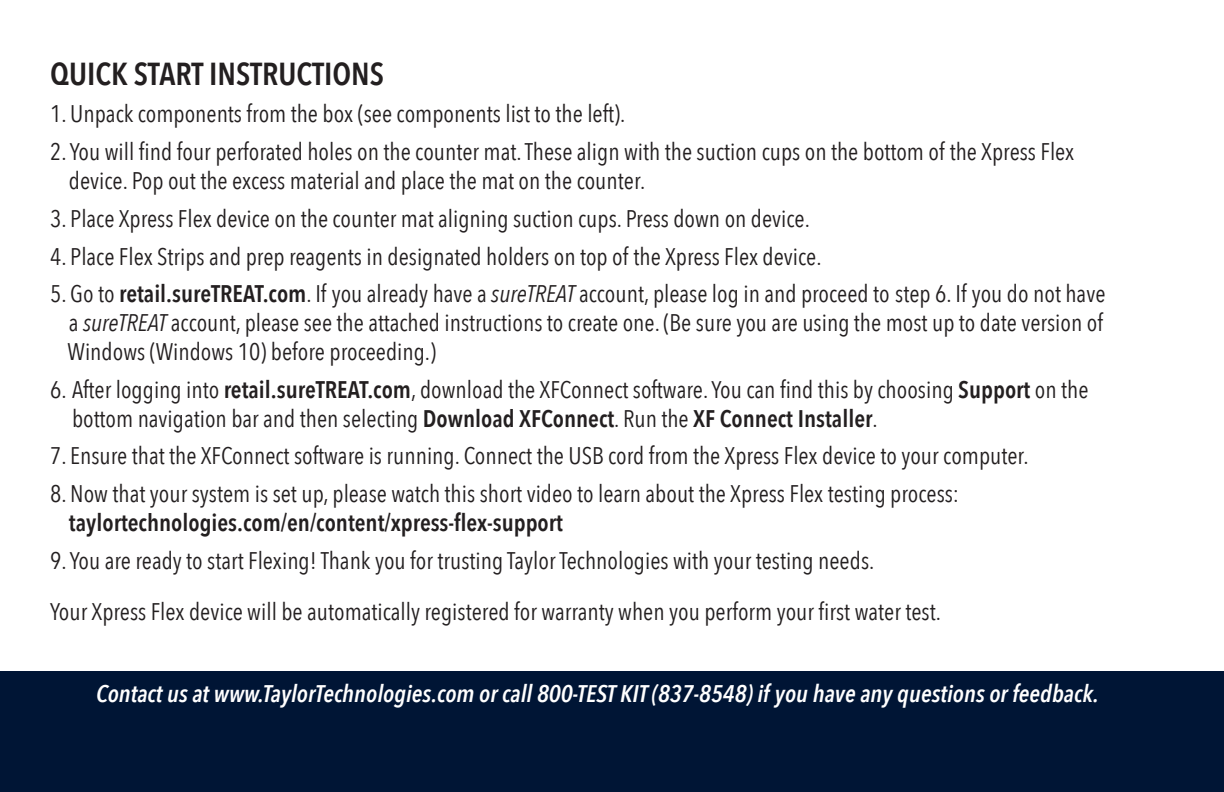
<style>
.page{position:relative;width:1224px;height:792px;background:#fff}
.page>*{position:absolute;margin:0;border:0;box-sizing:border-box;transform-origin:0 0}
.t1{font:600 31.8px "Avenir Next Condensed";color:#231f20}
.t2{font:24px/28.8px "Avenir Next Condensed";color:#231f20}
.t3{font:italic 600 24px "Avenir Next Condensed";color:#fff}
.s1{font-weight:600}
.s2{font-style:italic}
</style>
<div class="page">
<div style="left:0;top:671px;width:1224px;height:121px;background:#001535"></div>
<p class="t1" style="left:50px;top:46px;width:335px">QUICK START INSTRUCTIONS</p>
<p class="t2" style="left:50px;top:99px;width:577px">1. Unpack components from the box (see components list to the left).</p>
<p class="t2" style="left:69px;top:136px;width:1007px;text-indent:-19px">2. You will find four perforated holes on the counter mat. These align with the suction cups on the bottom of the Xpress Flex device. Pop out the excess material and place the mat on the counter.</p>
<p class="t2" style="left:50px;top:203px;width:761px">3. Place Xpress Flex device on the counter mat aligning suction cups. Press down on device.</p>
<p class="t2" style="left:50px;top:241px;width:773px">4. Place Flex Strips and prep reagents in designated holders on top of the Xpress Flex device.</p>
<p class="t2" style="left:68px;top:279px;width:1039px;text-align:justify;text-indent:-17px">5. Go to <span class="s1">retail.sureTREAT.com</span>. If you already have a <span class="s2">sureTREAT</span> account, please log in and proceed to step 6. If you do not have a <span class="s2">sureTREAT</span> account, please see the attached instructions to create one. (Be sure you are using the most up to date version of Windows (Windows 10) before proceeding.)</p>
<p class="t2" style="left:72px;top:374px;width:1018px;text-indent:-22px">6. After logging into <span class="s1">retail.sureTREAT.com</span>, download the XFConnect software. You can find this by choosing <span class="s1">Support</span> on the bottom navigation bar and then selecting <span class="s1">Download XFConnect</span>. Run the <span class="s1">XF Connect Installer</span>.</p>
<p class="t2" style="left:50px;top:441px;width:980px">7. Ensure that the XFConnect software is running. Connect the USB cord from the Xpress Flex device to your computer.</p>
<p class="t2" style="left:69px;top:478px;width:892px;text-indent:-19px">8. Now that your system is set up, please watch this short video to learn about the Xpress Flex testing process: <span class="s1">taylortechnologies.com/en/content/xpress-flex-support</span></p>
<p class="t2" style="left:50px;top:545px;width:826px">9. You are ready to start Flexing! Thank you for trusting Taylor Technologies with your testing needs.</p>
<p class="t2" style="left:50px;top:596px;width:892px">Your Xpress Flex device will be automatically registered for warranty when you perform your first water test.</p>
<p class="t3" style="left:96px;top:679px;width:1004px">Contact us at www.TaylorTechnologies.com or call 800-TEST KIT (837-8548) if you have any questions or feedback.</p>
</div>
